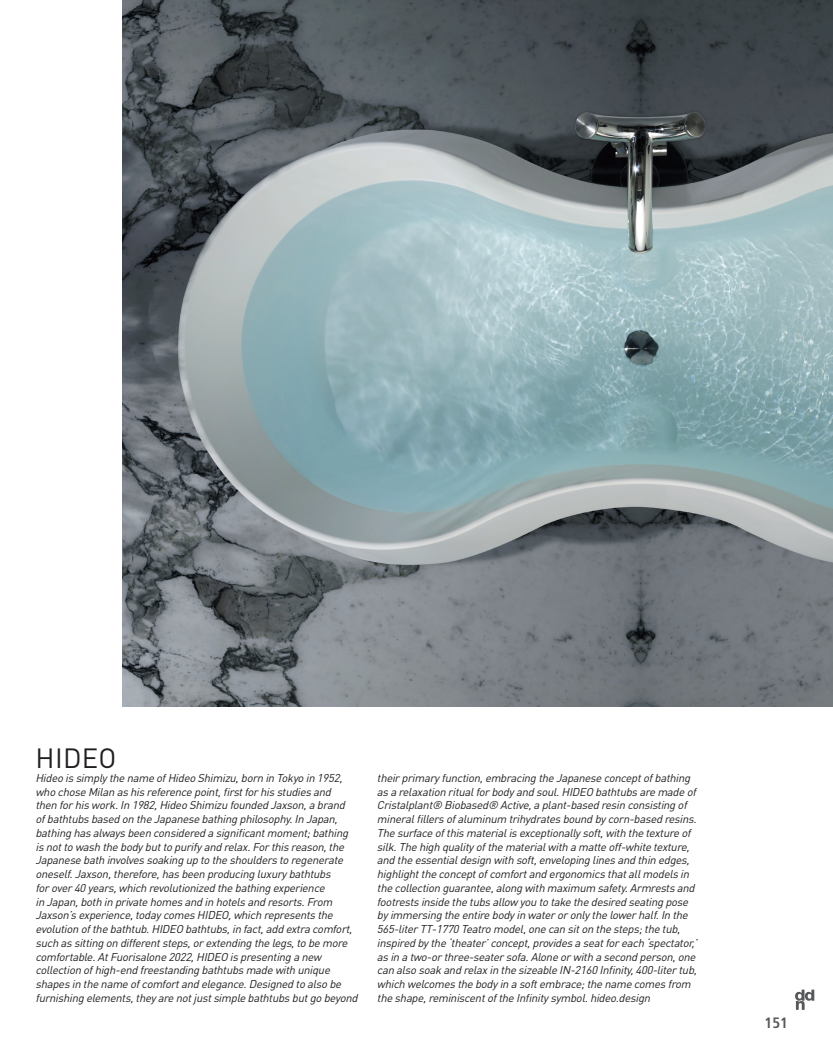
<style>
.page{position:relative;width:833px;height:1063px;background:#fff}
.page>*{position:absolute;margin:0;border:0;box-sizing:border-box;transform-origin:0 0}
.t1{font:27.5px "DIN Pro";letter-spacing:.01em;color:#231f20}
.t2{font:700 condensed 15px "Frutiger LT Std";color:#57585a}
.t3{font:italic 11.25px/13.8px "DIN Pro";color:#231f20}
</style>
<div class="page">
<img style="left:123px;top:0;width:710px;height:707px">
<svg style="left:795px;top:990px;width:19px;height:20px"></svg>
<h1 class="t1" style="left:36px;top:740px;width:82px">HIDEO</h1>
<p class="t3" style="left:35px;top:771px;width:327px">HideoissimplythenameofHideoShimizu,borninTokyoin1952, whochoseMilanashisreferencepoint,firstforhisstudiesand thenforhiswork.In1982,HideoShimizufoundedJaxson,abrand ofbathtubsbasedontheJapanesebathingphilosophy.InJapan, bathinghasalwaysbeenconsideredasignificantmoment;bathing isnottowashthebodybuttopurifyandrelax.Forthisreason,the Japanesebathinvolvessoakinguptotheshoulderstoregenerate oneself.Jaxson,therefore,hasbeenproducingluxurybathtubs forover40years,whichrevolutionizedthebathingexperience inJapan,bothinprivatehomesandinhotelsandresorts.From Jaxson’sexperience,todaycomesHIDEO,whichrepresentsthe evolutionofthebathtub.HIDEO bathtubs,infact,addextracomfort, suchassittingondifferentsteps,orextendingthelegs,tobemore comfortable.AtFuorisalone2022,HIDEO ispresentinganew collectionofhigh-endfreestandingbathtubsmadewithunique shapesinthenameofcomfortandelegance.Designedtoalsobe furnishingelements,theyarenotjustsimplebathtubsbutgobeyond</p>
<p class="t3" style="left:377px;top:770px;width:325px">theirprimaryfunction,embracingtheJapaneseconceptofbathing asarelaxationritualforbodyandsoul. HIDEO bathtubsaremadeof Cristalplant® Biobased® Active,aplant-basedresinconsistingof mineralfillersofaluminum trihydratesboundbycorn-basedresins.<br>Thesurfaceofthismaterialisexceptionallysoft,withthetextureof silk.Thehighqualityofthematerialwithamatteoff-whitetexture, andtheessentialdesignwithsoft,envelopinglinesandthinedges, highlighttheconceptofcomfortandergonomicsthatallmodelsin thecollectionguarantee,alongwithmaximum safety. Armrestsand footrestsinsidethetubsallow youtotakethedesiredseatingpose byimmersingtheentirebodyinwateroronlythelowerhalf.Inthe 565-literTT-1770Teatromodel,onecansitonthesteps;thetub, inspiredbythe‘theater’concept,providesaseatforeach‘spectator,’ asinatwo-orthree-seatersofa.Aloneorwithasecondperson,one canalsosoakandrelaxinthesizeableIN-2160Infinity,400-litertub, whichwelcomesthebodyinasoftembrace;thenamecomesfrom theshape,reminiscentoftheInfinitysymbol.hideo.design</p>
<h2 class="t2" style="left:764px;top:1014px;width:25px">151</h2>
</div>
